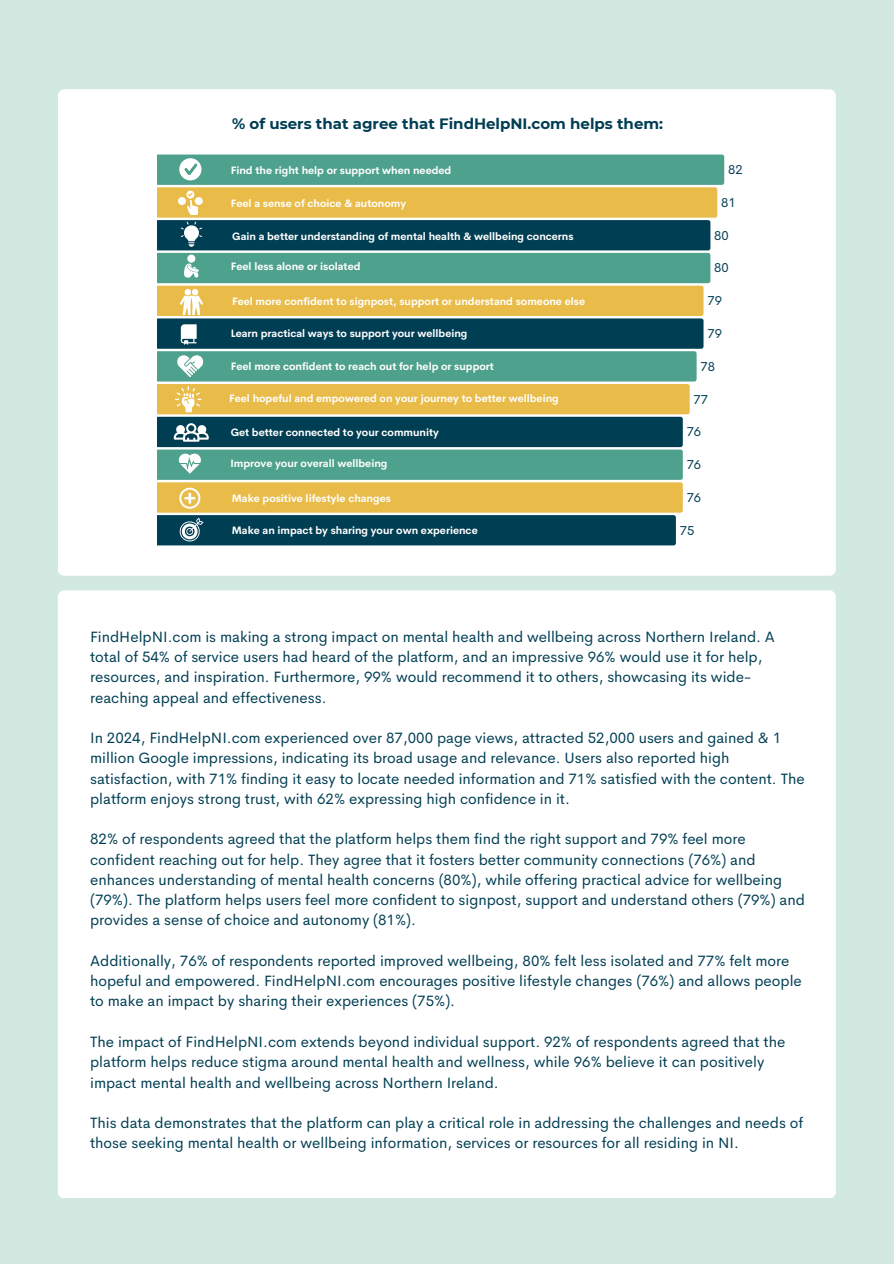
<style>
.page{position:relative;width:894px;height:1264px;background:#fff}
.page>*{position:absolute;margin:0;border:0;box-sizing:border-box;transform-origin:0 0}
.t1{font:15px/20.2px "Cerebri Sans";color:#003e53}
.t2{font:700 15px "Montserrat";color:#003e53}
.t3{font:12.9px "Cerebri Sans";color:#003e53}
.t4{font:700 10.5px "Cerebri Sans";color:#fff}
</style>
<div class="page">
<div style="left:0;top:0;width:893px;height:1263px;background:#d2e9e1"></div>
<div style="left:58px;top:89px;width:777px;height:486px;background:#fff"></div>
<svg style="left:158px;top:154px;width:566px;height:391px;background:#7b9776"></svg>
<div style="left:58px;top:590px;width:777px;height:608px;background:#fff"></div>
<h1 class="t2" style="left:232px;top:114px;width:432px">% of users that agree that FindHelpNI.com helps them:</h1>
<p class="t4" style="left:231px;top:163px;width:222px">Find the right help or support when needed</p>
<h3 class="t4" style="left:231px;top:196px;width:177px">Feel a sense of choice &amp; autonomy</h3>
<p class="t4" style="left:232px;top:229px;width:343px">Gain a better understanding of mental health &amp; wellbeing concerns</p>
<p class="t4" style="left:231px;top:259px;width:131px">Feel less alone or isolated</p>
<p class="t4" style="left:232px;top:294px;width:354px">Feel more confident to signpost, support or understand someone else</p>
<h3 class="t4" style="left:231px;top:326px;width:238px">Learn practical ways to support your wellbeing</h3>
<p class="t4" style="left:231px;top:360px;width:264px">Feel more confident to reach out for help or support</p>
<p class="t4" style="left:229px;top:391px;width:331px">Feel hopeful and empowered on your journey to better wellbeing</p>
<h3 class="t4" style="left:230px;top:425px;width:210px">Get better connected to your community</h3>
<h3 class="t4" style="left:230px;top:456px;width:158px">Improve your overall wellbeing</h3>
<h3 class="t4" style="left:232px;top:491px;width:160px">Make positive lifestyle changes</h3>
<p class="t4" style="left:232px;top:523px;width:247px">Make an impact by sharing your own experience</p>
<p class="t3" style="left:728px;top:161px;width:16px">82</p>
<p class="t3" style="left:721px;top:194px;width:16px">81</p>
<p class="t3" style="left:714px;top:227px;width:16px">80</p>
<p class="t3" style="left:714px;top:259px;width:16px">80</p>
<p class="t3" style="left:707px;top:292px;width:16px">79</p>
<p class="t3" style="left:707px;top:325px;width:16px">79</p>
<p class="t3" style="left:700px;top:358px;width:16px">78</p>
<p class="t3" style="left:693px;top:391px;width:16px">77</p>
<p class="t3" style="left:686px;top:423px;width:16px">76</p>
<p class="t3" style="left:686px;top:456px;width:16px">76</p>
<p class="t3" style="left:686px;top:489px;width:16px">76</p>
<p class="t3" style="left:679px;top:522px;width:16px">75</p>
<p class="t1" style="left:90px;top:626px;width:686px">FindHelpNI.com is making a strong impact on mental health and wellbeing across Northern Ireland. A total of 54% of service users had heard of the platform, and an impressive 96% would use it for help, resources, and inspiration. Furthermore, 99% would recommend it to others, showcasing its wide&shy;reaching appeal and effectiveness.</p>
<h3 class="t1" style="left:90px;top:727px;width:715px">In 2024, FindHelpNI.com experienced over 87,000 page views, attracted 52,000 users and gained &amp; 1 million Google impressions, indicating its broad usage and relevance. Users also reported high satisfaction, with 71% finding it easy to locate needed information and 71% satisfied with the content. The platform enjoys strong trust, with 62% expressing high confidence in it.</h3>
<p class="t1" style="left:90px;top:829px;width:716px">82% of respondents agreed that the platform helps them find the right support and 79% feel more confident reaching out for help. They agree that it fosters better community connections (76%) and enhances understanding of mental health concerns (80%), while offering practical advice for wellbeing (79%). The platform helps users feel more confident to signpost, support and understand others (79%) and provides a sense of choice and autonomy (81%).</p>
<h3 class="t1" style="left:90px;top:950px;width:713px">Additionally, 76% of respondents reported improved wellbeing, 80% felt less isolated and 77% felt more hopeful and empowered. FindHelpNI.com encourages positive lifestyle changes (76%) and allows people to make an impact by sharing their experiences (75%).</h3>
<p class="t1" style="left:90px;top:1031px;width:696px">The impact of FindHelpNI.com extends beyond individual support. 92% of respondents agreed that the platform helps reduce stigma around mental health and wellness, while 96% believe it can positively impact mental health and wellbeing across Northern Ireland.</p>
<h3 class="t1" style="left:90px;top:1112px;width:714px">This data demonstrates that the platform can play a critical role in addressing the challenges and needs of those seeking mental health or wellbeing information, services or resources for all residing in NI.</h3>
</div>
